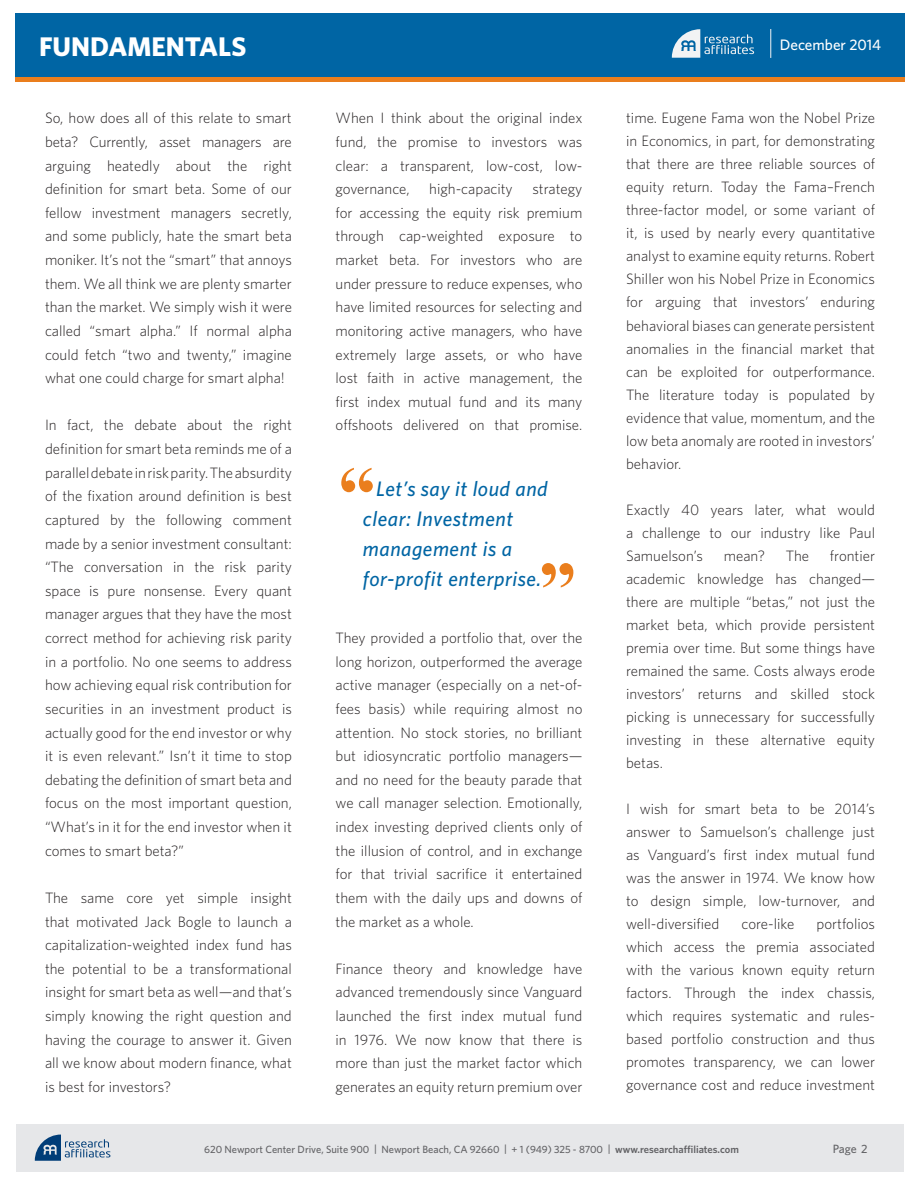
<style>
.page{position:relative;width:918px;height:1188px;background:#fff}
.page>*{position:absolute;margin:0;border:0;box-sizing:border-box;transform-origin:0 0}
.t1{font:700 75px "Times New Roman";color:#ea7e1d}
.t2{font:700 27px "Whitney";color:#fff}
.t3{font:italic 500 21px/30px "Whitney";letter-spacing:.025em;color:#0065a4}
.t4{font:500 15.15px "Whitney";color:#fff}
.t5{font:300 15px/23.7px "Whitney";color:#231f20;text-align:justify}
.t6{font:500 12px "Whitney";color:#636366}
.t7{font:500 10.5px "Whitney";color:#636366}
.s1{font-weight:600}
</style>
<div class="page">
<div style="left:16px;top:14px;width:889px;height:63px;background:#0065a4"></div>
<div style="left:16px;top:77px;width:889px;height:5px;background:#ea7e1d"></div>
<svg style="left:672px;top:29px;width:82px;height:29px"></svg>
<svg style="left:771px;top:29px;width:1px;height:29px"></svg>
<div style="left:16px;top:1124px;width:888px;height:48px;background:#e6e7e9"></div>
<svg style="left:35px;top:1135px;width:75px;height:26px"></svg>
<h2 class="t2" style="left:39px;top:28px;width:209px">FUNDAMENTALS</h2>
<p class="t5" style="left:45px;top:106px;width:248px">So, how does all of this relate to smart beta? Currently, asset managers are arguing heatedly about the right definition for smart beta. Some of our fellow investment managers secretly, and some publicly, hate the smart beta moniker. It’s not the “smart” that annoys them. We all think we are plenty smarter than the market. We simply wish it were called “smart alpha.” If normal alpha could fetch “two and twenty,” imagine what one could charge for smart alpha!</p>
<p class="t5" style="left:45px;top:413px;width:248px">In fact, the debate about the right definition for smart beta reminds me of a parallel debate in risk parity. The absurdity of the fixation around definition is best captured by the following comment made by a senior investment consultant: “The conversation in the risk parity space is pure nonsense. Every quant manager argues that they have the most correct method for achieving risk parity in a portfolio. No one seems to address how achieving equal risk contribution for securities in an investment product is actually good for the end investor or why it is even relevant.” Isn’t it time to stop debating the definition of smart beta and focus on the most important question, “What’s in it for the end investor when it comes to smart beta?”</p>
<p class="t5" style="left:45px;top:885px;width:248px">The same core yet simple insight that motivated Jack Bogle to launch a capitalization-weighted index fund has the potential to be a transformational insight for smart beta as well—and that’s simply knowing the right question and having the courage to answer it. Given all we know about modern finance, what is best for investors?</p>
<p class="t5" style="left:336px;top:106px;width:248px">When I think about the original index fund, the promise to investors was clear: a transparent, low-cost, low&shy;governance,</p>
<p class="t5" style="left:429px;top:177px;width:85px">high-capacity</p>
<p class="t5" style="left:336px;top:177px;width:248px;text-indent:197px">strategy for accessing the equity risk premium through cap-weighted exposure to market beta. For investors who are under pressure to reduce expenses, who have limited resources for selecting and monitoring active managers, who have extremely large assets, or who have lost faith in active management, the first index mutual fund and its many offshoots delivered on that promise.</p>
<p class="t1" style="left:338px;top:442px;width:39px">“</p>
<p class="t3" style="left:363px;top:473px;width:186px;text-indent:13px">Let’s say it loud and clear: Investment management is a for-profit enterprise.</p>
<p class="t1" style="left:576px;top:614px;width:39px;rotate:-180deg">“</p>
<p class="t5" style="left:336px;top:626px;width:248px">They provided a portfolio that, over the long horizon, outperformed the average active manager (especially on a net-of&shy;fees basis) while requiring almost no attention. No stock stories, no brilliant but idiosyncratic portfolio managers— and no need for the beauty parade that we call manager selection. Emotionally, index investing deprived clients only of the illusion of control, and in exchange for that trivial sacrifice it entertained them with the daily ups and downs of the market as a whole.</p>
<p class="t5" style="left:336px;top:956px;width:248px">Finance theory and knowledge have advanced tremendously since Vanguard launched the first index mutual fund in 1976. We now know that there is more than just the market factor which generates an equity return premium over</p>
<p class="t4" style="left:780px;top:35px;width:103px">December 2014</p>
<p class="t5" style="left:626px;top:106px;width:251px;line-height:23px">time. Eugene Fama won the Nobel Prize in Economics, in part, for demonstrating that there are three reliable sources of equity return. Today the Fama–French three-factor model, or some variant of it, is used by nearly every quantitative analyst to examine equity returns. Robert Shiller won his Nobel Prize in Economics for arguing that investors’ enduring behavioral biases can generate persistent anomalies in the financial market that can be exploited for outperformance.<br>The literature today is populated by evidence that value, momentum, and the low beta anomaly are rooted in investors’ behavior.</p>
<p class="t5" style="left:626px;top:498px;width:251px;line-height:23px">Exactly 40 years later, what would a challenge to our industry like Paul Samuelson’s</p>
<p class="t5" style="left:724px;top:543px;width:43px">mean?</p>
<p class="t5" style="left:786px;top:543px;width:25px">The</p>
<p class="t5" style="left:626px;top:544px;width:251px;line-height:23px;text-indent:204px">frontier academic knowledge has changed— there are multiple “betas,” not just the market beta, which provide persistent premia over time. But some things have remained the same. Costs always erode investors’ returns and skilled stock picking is unnecessary for successfully investing in these alternative equity betas.</p>
<p class="t5" style="left:626px;top:797px;width:251px;line-height:23.1px">I wish for smart beta to be 2014’s answer to Samuelson’s challenge just as Vanguard’s first index mutual fund was the answer in 1974. We know how to design simple, low-turnover, and well-diversified</p>
<p class="t5" style="left:626px;top:912px;width:251px;line-height:23.1px;text-indent:190px">portfolios which access the premia associated with the various known equity return factors. Through the index chassis, which requires systematic and rules&shy;based portfolio construction and thus promotes transparency, we can lower governance cost and reduce investment</p>
<p class="t5" style="left:742px;top:912px;width:54px">core-like</p>
<p class="t7" style="left:204px;top:1142px;width:536px">620 Newport Center Drive, Suite 900 | Newport Beach, CA 92660 | + 1 (949) 325 - 8700 | <span class="s1">www.researchaffiliates.com</span></p>
<p class="t6" style="left:833px;top:1141px;width:36px">Page 2</p>
</div>
